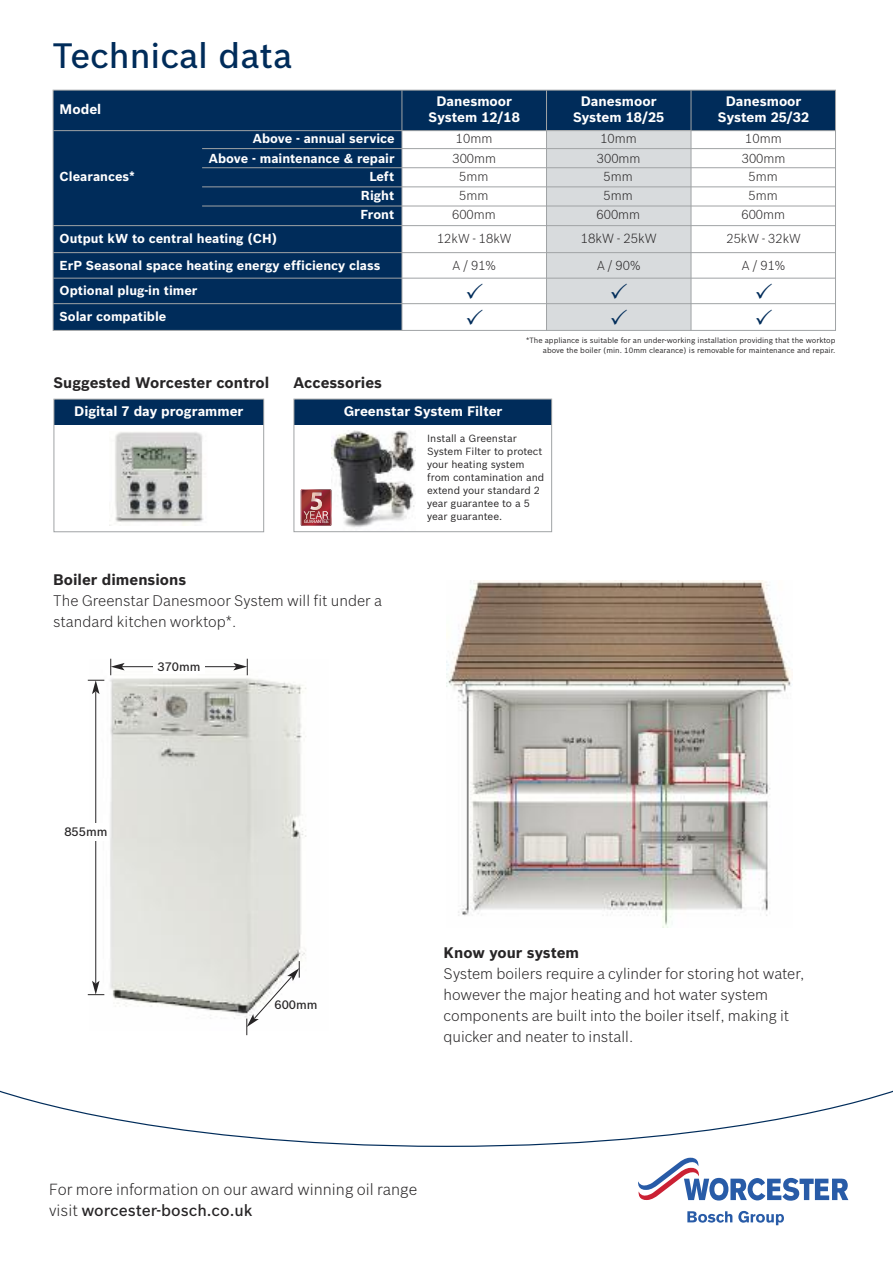
<style>
.page{position:relative;width:893px;height:1263px;background:#fff}
.page>*{position:absolute;margin:0;border:0;box-sizing:border-box;transform-origin:0 0}
.t1{font:500 34.5px "Bosch Sans";color:#002c5a}
.t2{font:300 15.75px/21px "Bosch Sans";color:#272526}
.t3{font:300 15px/21px "Bosch Sans";color:#272526}
.t4{font:700 15px "Bosch Sans";color:#272526}
.t5{font:700 13.5px/15.8px "Bosch Sans";color:#fff;text-align:center}
.t6{font:300 13.05px "Bosch Sans";color:#272526}
.t7{font:700 12.75px/26px "Bosch Sans";color:#fff}
.t8{font:300 12.75px/19.4px "Bosch Sans";color:#272526}
.t9{font:500 12px "Bosch Sans";color:#272526}
.t10{font:10.2px/13px "Bosch Sans";color:#272526}
.t11{font:7.5px/9.6px "Bosch Sans";color:#272526;text-align:right}
.s1{font-weight:500}
</style>
<div class="page">
<div style="left:53px;top:90px;width:783px;height:41px;background:#002c5a"></div>
<div style="left:53px;top:91px;width:349px;height:239px;background:#002c5a"></div>
<div style="left:547px;top:131px;width:144px;height:199px;background:#d8dbdd"></div>
<div style="left:54px;top:399px;width:210px;height:26px;background:#002c5a"></div>
<hr style="left:402px;top:90px;width:1px;height:240px;background:#a0a3a5">
<hr style="left:53px;top:130px;width:782px;height:1px;background:#a0a3a5">
<hr style="left:53px;top:225px;width:782px;height:1px;background:#a0a3a5">
<hr style="left:53px;top:252px;width:783px;height:1px;background:#a0a3a5">
<hr style="left:53px;top:278px;width:783px;height:1px;background:#a0a3a5">
<hr style="left:53px;top:303px;width:783px;height:1px;background:#a0a3a5">
<hr style="left:202px;top:148px;width:634px;height:1px;background:#a0a3a5">
<hr style="left:202px;top:167px;width:634px;height:1px;background:#a0a3a5">
<hr style="left:202px;top:186px;width:634px;height:1px;background:#a0a3a5">
<hr style="left:202px;top:206px;width:634px;height:1px;background:#a0a3a5">
<div style="left:53px;top:90px;width:783px;height:241px;border:1px solid #a0a3a5"></div>
<img style="left:89px;top:667px;width:217px;height:352px">
<img style="left:446px;top:581px;width:347px;height:346px">
<svg style="left:638px;top:1157px;width:210px;height:44px"></svg>
<svg style="left:687px;top:1211px;width:45px;height:12px"></svg>
<svg style="left:738px;top:1211px;width:46px;height:14px"></svg>
<svg style="left:0;top:1090px;width:893px;height:57px"></svg>
<img style="left:115px;top:432px;width:89px;height:93px">
<div style="left:54px;top:399px;width:210px;height:133px;border:1px solid #a0a3a5"></div>
<hr style="left:546px;top:90px;width:1px;height:241px;background:#a0a3a5">
<hr style="left:691px;top:90px;width:1px;height:241px;background:#a0a3a5">
<hr style="left:122px;top:666px;width:114px;height:1px;background:#272526">
<svg style="left:110px;top:659px;width:15px;height:16px"></svg>
<svg style="left:233px;top:659px;width:15px;height:16px"></svg>
<div style="left:153px;top:659px;width:52px;height:15px;background:#fff"></div>
<hr style="left:95px;top:691px;width:1px;height:292px;background:#272526">
<svg style="left:88px;top:981px;width:16px;height:14px"></svg>
<svg style="left:88px;top:680px;width:16px;height:14px"></svg>
<div style="left:63px;top:824px;width:46px;height:17px;background:#fff"></div>
<svg style="left:246px;top:961px;width:54px;height:74px"></svg>
<div style="left:294px;top:399px;width:258px;height:26px;background:#002c5a"></div>
<div style="left:294px;top:399px;width:258px;height:133px;border:1px solid #a0a3a5"></div>
<img style="left:331px;top:430px;width:85px;height:101px">
<svg style="left:301px;top:489px;width:31px;height:37px"></svg>
<img style="left:311px;top:493px;width:11px;height:17px">
<h1 class="t1" style="left:53px;top:36px;width:241px">Technical data</h1>
<p class="t5" style="left:60px;top:101px;width:43px">Model</p>
<p class="t7" style="left:209px;top:129px;width:187px;line-height:19.5px;text-align:right">Above - annual service<br>Above - maintenance &amp; repair</p>
<p class="t5" style="left:429px;top:94px;width:93px">Danesmoor<br>System 12/18</p>
<p class="t8" style="left:452px;top:129px;width:45px">10mm<br>300mm</p>
<p class="t5" style="left:573px;top:93px;width:93px">Danesmoor<br>System 18/25</p>
<p class="t8" style="left:597px;top:129px;width:45px">10mm<br>300mm</p>
<p class="t5" style="left:718px;top:94px;width:93px">Danesmoor<br>System 25/32</p>
<p class="t8" style="left:742px;top:129px;width:45px">10mm<br>300mm</p>
<p class="t7" style="left:60px;top:163px;width:77px">Clearances*</p>
<p class="t7" style="left:361px;top:167px;width:35px;line-height:19.4px;text-align:justify;text-indent:9px">Left Right Front</p>
<p class="t8" style="left:596px;top:167px;width:45px;text-align:center">5mm<br>5mm<br>600mm</p>
<p class="t8" style="left:741px;top:167px;width:45px;text-align:center">5mm<br>5mm<br>600mm</p>
<p class="t8" style="left:452px;top:167px;width:45px;text-align:center">5mm<br>5mm<br>600mm</p>
<p class="t7" style="left:60px;top:225px;width:322px">Output kW to central heating (CH)<br>ErP Seasonal space heating energy efficiency class<br>Optional plug-in timer<br>Solar compatible</p>
<p class="t4" style="left:54px;top:374px;width:217px">Suggested Worcester control</p>
<p class="t4" style="left:294px;top:374px;width:90px">Accessories</p>
<p class="t8" style="left:437px;top:229px;width:76px">12kW - 18kW</p>
<p class="t8" style="left:453px;top:255px;width:45px">A/91%</p>
<p class="t5" style="left:74px;top:403px;width:171px">Digital 7 day programmer</p>
<p class="t5" style="left:344px;top:403px;width:160px">Greenstar System Filter</p>
<p class="t6" style="left:581px;top:231px;width:78px">18kW - 25kW</p>
<p class="t8" style="left:597px;top:255px;width:45px">A/90%</p>
<p class="t8" style="left:726px;top:229px;width:76px">25kW - 32kW</p>
<p class="t8" style="left:742px;top:255px;width:45px">A/91%</p>
<p class="t11" style="left:526px;top:336px;width:311px">*The appliance is suitable for an under-working installation providing that the worktop above the boiler (min. 10mm clearance) is removable for maintenance and repair.</p>
<p class="t4" style="left:53px;top:571px;width:134px">Boiler dimensions</p>
<p class="t3" style="left:53px;top:590px;width:330px">The Greenstar Danesmoor System will fit under a standard kitchen worktop*.</p>
<p class="t9" style="left:157px;top:659px;width:45px">370mm</p>
<p class="t10" style="left:427px;top:432px;width:119px">Install a Greenstar<br>System Filter to protect your heating system from contamination and extend your standard 2 year guarantee to a 5 year guarantee.</p>
<p class="t9" style="left:64px;top:824px;width:45px">855mm</p>
<p class="t9" style="left:274px;top:997px;width:45px">600mm</p>
<p class="t4" style="left:444px;top:944px;width:137px">Know your system</p>
<p class="t3" style="left:444px;top:963px;width:362px">System boilers require a cylinder for storing hot water, however the major heating and hot water system components are built into the boiler itself, making it quicker and neater to install.</p>
<p class="t2" style="left:49px;top:1179px;width:370px">For more information on our award winning oil range visit <span class="s1">worcester-bosch.co.uk</span></p>
</div>
